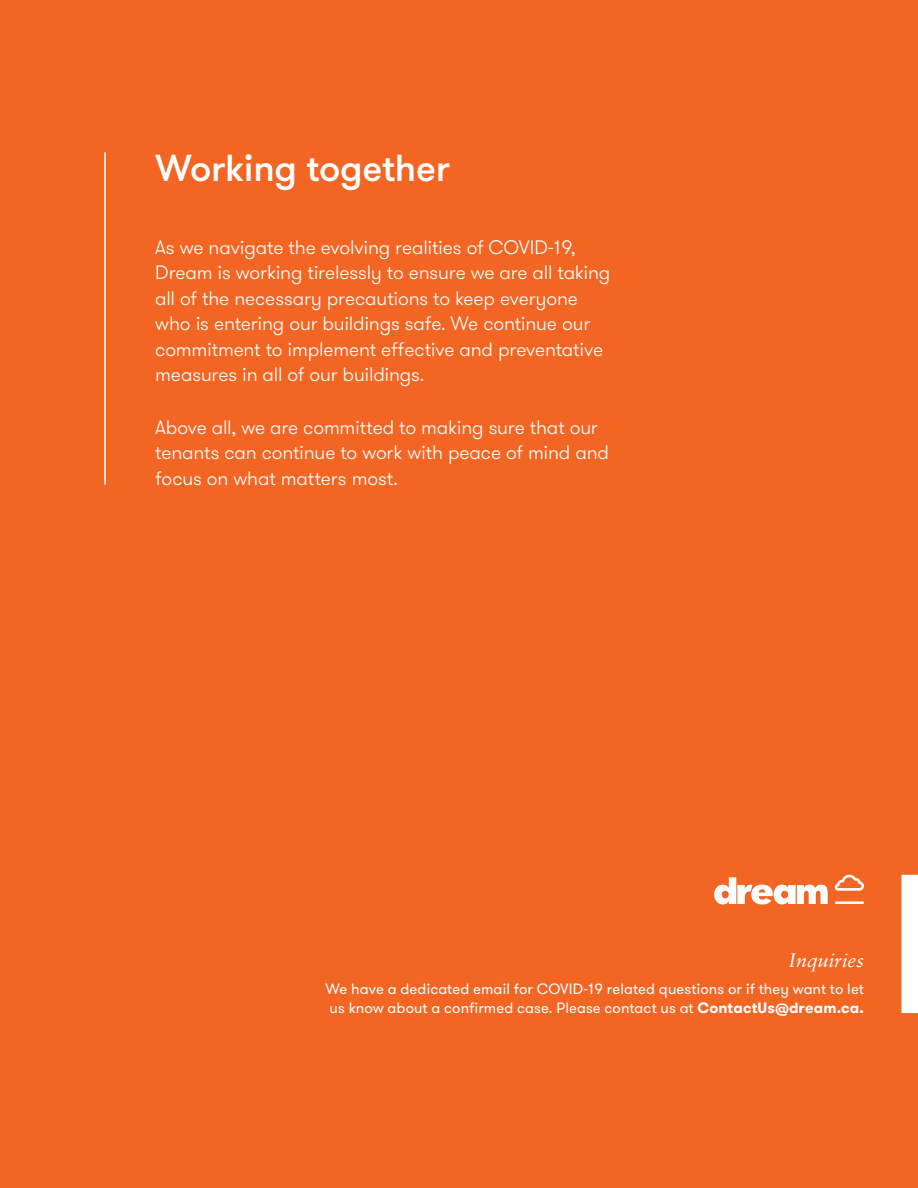
<style>
.page{position:relative;width:918px;height:1188px;background:#f26522}
.page>*{position:absolute;margin:0;border:0;box-sizing:border-box;transform-origin:0 0}
.t1{font:500 37.5px "GT Walsheim";letter-spacing:-.01em;color:#fff}
.t2{font:300 19.5px/25.5px "GT Walsheim";letter-spacing:-.01em;color:#fff}
.t3{font:italic 19.5px "Sabon LT Std";letter-spacing:.005em;color:#fff}
.t4{font:15px/19.5px "GT Walsheim";letter-spacing:.005em;color:#fff}
.s1{font-weight:700}
</style>
<div class="page">
<div style="left:902px;top:875px;width:16px;height:138px;background:#fff"></div>
<svg style="left:714px;top:877px;width:114px;height:28px"></svg>
<hr style="left:835px;top:901px;width:29px;height:3px;background:#fff">
<svg style="left:835px;top:875px;width:29px;height:16px"></svg>
<hr style="left:104px;top:152px;width:2px;height:333px;background:#fff">
<h1 class="t1" style="left:155px;top:144px;width:296px">Working together</h1>
<p class="t2" style="left:155px;top:234px;width:457px">As we navigate the evolving realities of COVID-19, Dream is working tirelessly to ensure we are all taking all of the necessary precautions to keep everyone who is entering our buildings safe. We continue our commitment to implement effective and preventative measures in all of our buildings.</p>
<p class="t2" style="left:155px;top:414px;width:455px">Above all, we are committed to making sure that our tenants can continue to work with peace of mind and focus on what matters most.</p>
<p class="t3" style="left:789px;top:949px;width:77px">Inquiries</p>
<p class="t4" style="left:326px;top:979px;width:540px">We have a dedicated email for COVID-19 related questions or if they want to let us know about a confirmed case. Please contact us at <span class="s1">ContactUs@dream.ca.</span></p>
</div>
